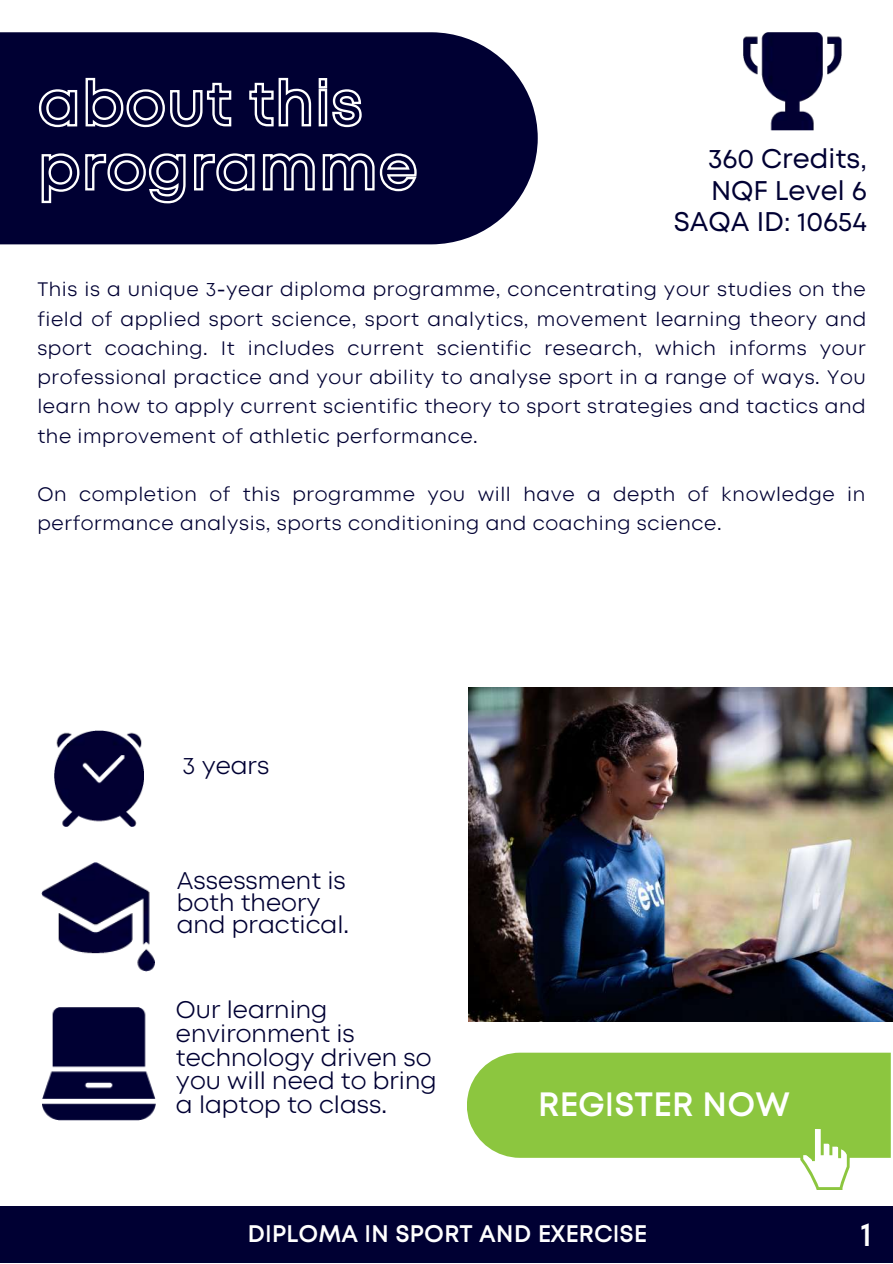
<style>
.page{position:relative;width:893px;height:1264px;background:#fff}
.page>*{position:absolute;margin:0;border:0;box-sizing:border-box;transform-origin:0 0}
.t1{font:800 33.75px "Lorin";color:#fff}
.t2{font:27px/31.5px "Lorin";color:#003;text-align:right}
.t3{font:300 24px/23.5px "Lorin";color:#003}
.t4{font:800 24px "Lorin";color:#fff}
.t5{font:300 19.5px/29.2px "Lorin";letter-spacing:.03em;color:#003;text-align:justify}
</style>
<div class="page">
<img style="left:469px;top:687px;width:423px;height:334px">
<div style="left:0;top:1206px;width:892px;height:56px;background:#003"></div>
<svg style="left:467px;top:1052px;width:423px;height:137px"></svg>
<img style="left:743px;top:32px;width:98px;height:98px">
<img style="left:43px;top:1007px;width:112px;height:113px">
<img style="left:54px;top:730px;width:89px;height:96px">
<img style="left:41px;top:862px;width:114px;height:109px">
<div style="left:0;top:32px;width:537px;height:212px;background:#003"></div>
<svg style="left:37px;top:77px;width:326px;height:52px"></svg>
<svg style="left:40px;top:152px;width:378px;height:53px"></svg>
<h2 class="t2" style="left:673px;top:144px;width:195px">360 Credits,<br>NQF Level 6<br>SAQA ID: 10654</h2>
<p class="t5" style="left:37px;top:276px;width:830px">This is a unique 3-year diploma programme, concentrating your studies on the field of applied sport science, sport analytics, movement learning theory and sport coaching. It includes current scientific research, which informs your professional practice and your ability to analyse sport in a range of ways. You learn how to apply current scientific theory to sport strategies and tactics and the improvement of athletic performance.</p>
<p class="t5" style="left:37px;top:480px;width:829px">On completion of this programme you will have a depth of knowledge in performance analysis, sports conditioning and coaching science.</p>
<p class="t3" style="left:182px;top:755px;width:88px">3 years</p>
<p class="t3" style="left:177px;top:871px;width:174px;line-height:21.8px">Assessment is both theory and practical.</p>
<p class="t3" style="left:176px;top:999px;width:262px">Our learning environment is technology driven so you will need to bring a laptop to class.</p>
<h1 class="t1" style="left:537px;top:1088px;width:254px">REGISTER NOW</h1>
<p class="t4" style="left:247px;top:1222px;width:401px">DIPLOMA IN SPORT AND EXERCISE</p>
<h1 class="t1" style="left:860px;top:1218px;width:13px">1</h1>
</div>
